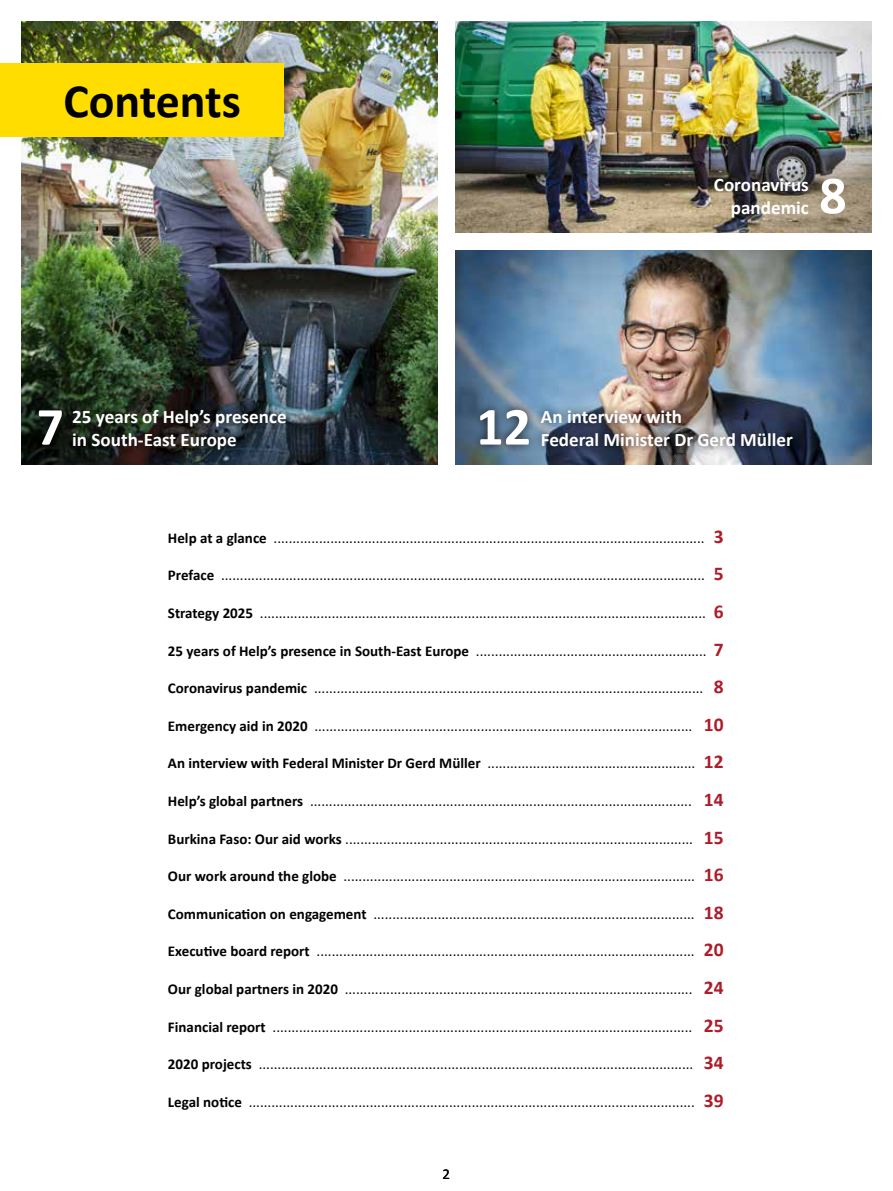
<style>
.page{position:relative;width:893px;height:1191px;background:#fff}
.page>*{position:absolute;margin:0;border:0;box-sizing:border-box;transform-origin:0 0}
.t1{font:700 54px "Calibri";color:#fff}
.t2{font:700 48px "Calibri";color:#000}
.t3{font:700 19.05px/23px "Calibri";color:#fff;text-align:right}
.t4{font:15px "Calibri";color:#000}
.s1{font-weight:700}
.s2{font-weight:700;font-size:19.5px;color:#ad1c29}
</style>
<div class="page">
<img style="left:21px;top:21px;width:416px;height:444px">
<div style="left:0;top:63px;width:283px;height:73px;background:#fd0"></div>
<img style="left:455px;top:21px;width:417px;height:211px">
<img style="left:455px;top:250px;width:417px;height:215px">
<div style="left:64px;top:400px;width:231px;height:57px;background:#000;opacity:.75"></div>
<div style="left:30px;top:400px;width:41px;height:53px;background:#000;opacity:.75"></div>
<div style="left:532px;top:401px;width:269px;height:54px;background:#000;opacity:.75"></div>
<div style="left:471px;top:400px;width:67px;height:54px;background:#000;opacity:.75"></div>
<h2 class="t2" style="left:63px;top:70px;width:179px">Contents</h2>
<p class="t3" style="left:714px;top:173px;width:96px">Coronavirus pandemic</p>
<h1 class="t1" style="left:819px;top:161px;width:29px">8</h1>
<h1 class="t1" style="left:37px;top:392px;width:29px">7</h1>
<p class="t3" style="left:72px;top:405px;width:216px">25 years of Help’s presence</p>
<p class="t3" style="left:72px;top:428px;width:166px">in South-East Europe</p>
<h1 class="t1" style="left:476px;top:392px;width:56px">12</h1>
<p class="t3" style="left:541px;top:405px;width:143px">An interview with</p>
<p class="t3" style="left:541px;top:428px;width:254px">Federal Minister Dr Gerd Müller</p>
<p class="t4" style="left:168px;top:528px;width:557px"><span class="s1">Help at a glance</span> .................................................................................................................. <span class="s2">3</span></p>
<p class="t4" style="left:168px;top:566px;width:557px"><span class="s1">Preface</span> ................................................................................................................................ <span class="s2">5</span></p>
<p class="t4" style="left:168px;top:603px;width:557px"><span class="s1">Strategy 2025</span> ...................................................................................................................... <span class="s2">6</span></p>
<p class="t4" style="left:168px;top:641px;width:557px"><span class="s1">25 years of Help’s presence in South-East Europe</span> ............................................................. <span class="s2">7</span></p>
<p class="t4" style="left:168px;top:678px;width:557px"><span class="s1">Coronavirus pandemic</span> ....................................................................................................... <span class="s2">8</span></p>
<p class="t4" style="left:168px;top:716px;width:557px"><span class="s1">Emergency aid in 2020</span> .................................................................................................... <span class="s2">10</span></p>
<p class="t4" style="left:168px;top:754px;width:557px"><span class="s1">An interview with Federal Minister Dr Gerd Müller</span> ....................................................... <span class="s2">12</span></p>
<p class="t4" style="left:168px;top:791px;width:557px"><span class="s1">Help’s global partners</span> ..................................................................................................... <span class="s2">14</span></p>
<p class="t4" style="left:168px;top:829px;width:557px"><span class="s1">Burkina Faso: Our aid works</span> ............................................................................................ <span class="s2">15</span></p>
<p class="t4" style="left:168px;top:866px;width:557px"><span class="s1">Our work around the globe</span> ............................................................................................. <span class="s2">16</span></p>
<p class="t4" style="left:168px;top:904px;width:557px"><span class="s1">Communication on engagement</span> ..................................................................................... <span class="s2">18</span></p>
<p class="t4" style="left:168px;top:942px;width:557px"><span class="s1">Executive board report</span> .................................................................................................... <span class="s2">20</span></p>
<p class="t4" style="left:168px;top:979px;width:557px"><span class="s1">Our global partners in 2020</span> ............................................................................................ <span class="s2">24</span></p>
<p class="t4" style="left:168px;top:1017px;width:557px"><span class="s1">Financial report</span> ............................................................................................................... <span class="s2">25</span></p>
<p class="t4" style="left:168px;top:1054px;width:557px"><span class="s1">2020 projects</span> ................................................................................................................... <span class="s2">34</span></p>
<p class="t4" style="left:168px;top:1092px;width:557px"><span class="s1">Legal notice</span> ...................................................................................................................... <span class="s2">39</span></p>
<p class="t4" style="left:442px;top:1164px;width:9px">2</p>
</div>
